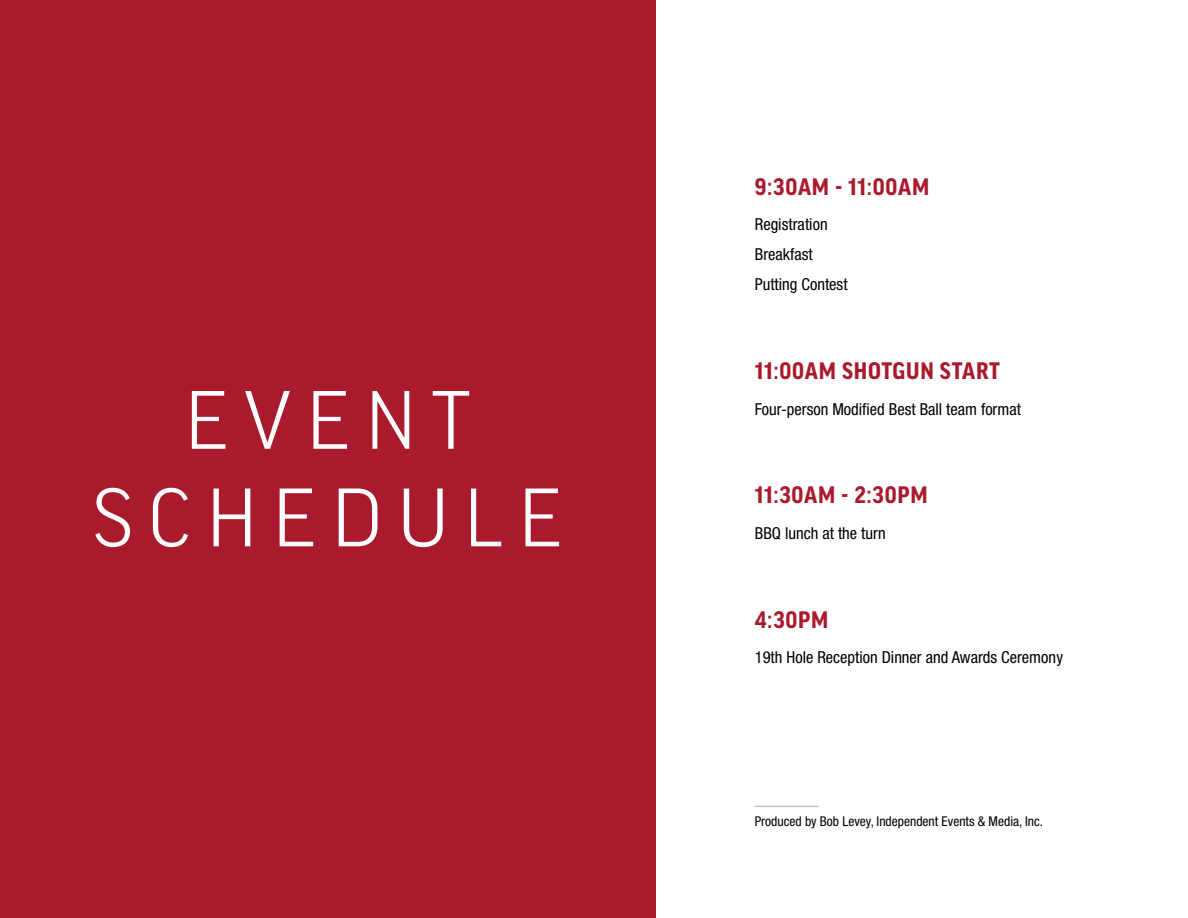
<style>
.page{position:relative;width:1188px;height:918px;background:#fff}
.page>*{position:absolute;margin:0;border:0;box-sizing:border-box;transform-origin:0 0}
.t1{font:300 88.5px/97.5px "Good Headline Pro";letter-spacing:.17em;color:#fff;text-align:center}
.t2{font:700 25.5px "Good Headline Pro Narr";letter-spacing:.03em;color:#a91a2d}
.t3{font:condensed 16.5px/30px "Helvetica Neue LT Std";color:#000}
.t4{font:condensed 13.5px "Helvetica Neue LT Std";color:#000}
</style>
<div class="page">
<div style="left:0;top:0;width:655px;height:918px;background:#a91a2d"></div>
<hr style="left:755px;top:806px;width:64px;height:1px;background:#c0c2c4">
<h1 class="t1" style="left:93px;top:372px;width:471px">EVENT<br>SCHEDULE</h1>
<h2 class="t2" style="left:755px;top:174px;width:176px">9:30AM - 11:00AM</h2>
<p class="t3" style="left:755px;top:209px;width:94px">Registration<br>Breakfast<br>Putting Contest</p>
<h2 class="t2" style="left:755px;top:358px;width:247px">11:00AM SHOTGUN START</h2>
<p class="t3" style="left:755px;top:394px;width:268px">Four-person Modified Best Ball team format</p>
<h2 class="t2" style="left:755px;top:483px;width:174px">11:30AM - 2:30PM</h2>
<p class="t3" style="left:755px;top:518px;width:132px">BBQ lunch at the turn</p>
<h2 class="t2" style="left:755px;top:607px;width:75px">4:30PM</h2>
<p class="t3" style="left:755px;top:642px;width:310px">19th Hole Reception Dinner and Awards Ceremony</p>
<p class="t4" style="left:755px;top:813px;width:290px">Produced by Bob Levey, Independent Events &amp; Media, Inc.</p>
</div>
